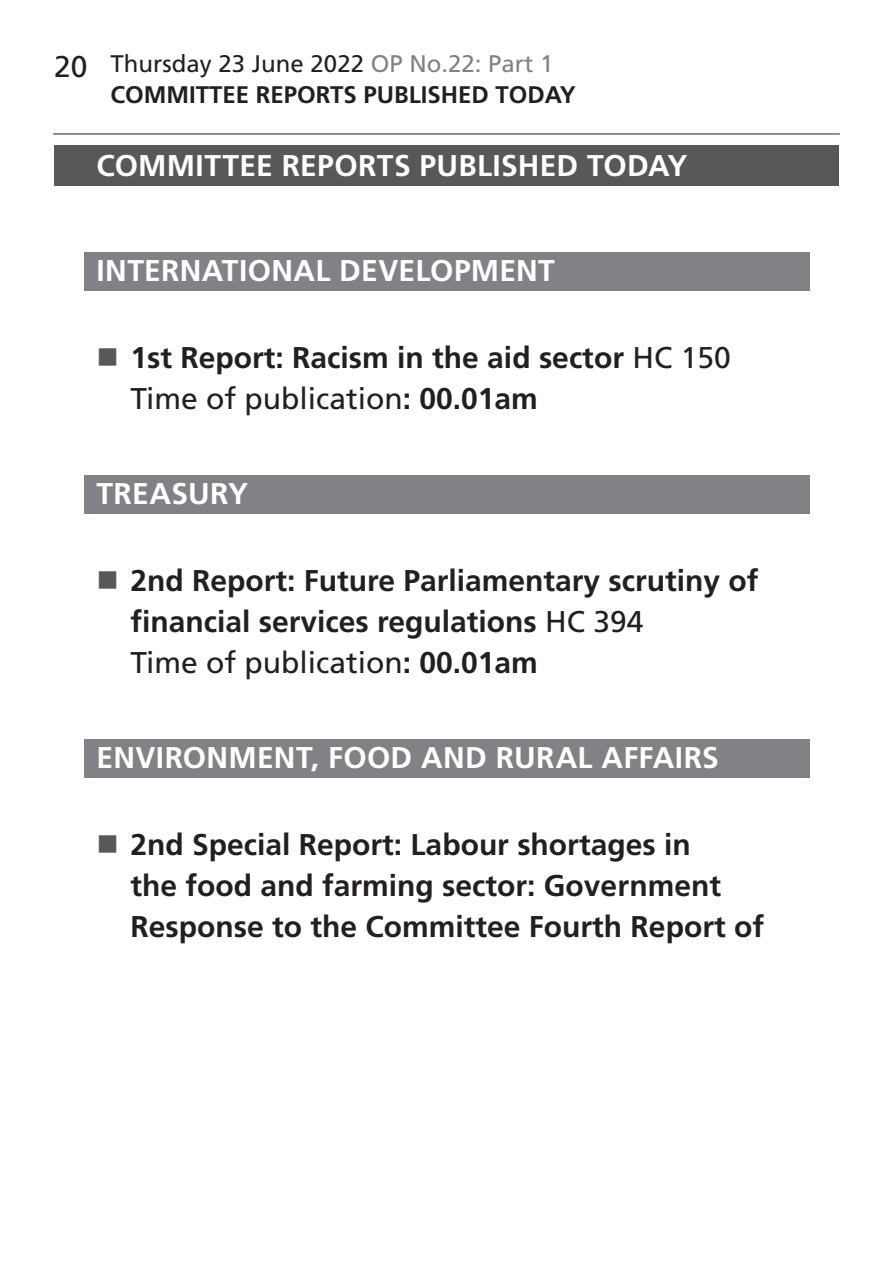
<style>
.page{position:relative;width:893px;height:1263px;background:#fff}
.page>*{position:absolute;margin:0;border:0;box-sizing:border-box;transform-origin:0 0}
.t1{font:700 30px/41px "Frutiger LT Std";color:#231f20}
.Heading2Grey{font:700 30px "Frutiger LT Std";letter-spacing:.01em;color:#fff}
.Heading1Grey{font:700 30px "Frutiger LT Std";letter-spacing:.01em;color:#fff}
.t2{font:24px/31.2px "Frutiger LT Std";color:#231f20}
.t3{font:700 24px "Frutiger LT Std";color:#231f20}
.s1{font-size:30px}
.s2{color:#808285}
.s3{font-weight:700}
.s4{font-weight:400}
</style>
<div class="page">
<hr style="left:53px;top:134px;width:787px;height:1px;background:#231f20">
<div style="left:54px;top:146px;width:785px;height:40px;background:#57585a"></div>
<div style="left:84px;top:252px;width:725px;height:38px;background:#808285"></div>
<div style="left:84px;top:475px;width:725px;height:39px;background:#808285"></div>
<div style="left:84px;top:739px;width:725px;height:39px;background:#808285"></div>
<p class="t2" style="left:111px;top:48px;width:444px;text-indent:-57px"><span class="s1">20</span> Thursday 23 June 2022 <span class="s2">OP No.22: Part 1<br></span><span class="s3">Committee</span></p>
<p class="t3" style="left:256px;top:81px;width:74px">Reports</p>
<p class="t3" style="left:364px;top:81px;width:28px">Published</p>
<p class="t3" style="left:496px;top:81px;width:49px">Today</p>
<p class="Heading1Grey" style="left:97px;top:148px;width:592px">COMMITTEE REPORTS PUBLISHED TODAY</p>
<p class="Heading2Grey" style="left:97px;top:253px;width:460px">INTERNATIONAL DEVELOPMENT</p>
<p class="t1" style="left:131px;top:337px;width:602px">1st Report: Racism in the aid sector <span class="s4">HC 150<br>Time of publication</span>: 00.01am</p>
<p class="Heading2Grey" style="left:97px;top:476px;width:153px">TREASURY</p>
<p class="t1" style="left:131px;top:560px;width:629px">2nd Report: Future Parliamentary scrutiny of financial services regulations <span class="s4">HC 394<br>Time of publication</span>: 00.01am</p>
<p class="Heading2Grey" style="left:97px;top:740px;width:624px">ENVIRONMENT, FOO D AND RURAL AFFAIRS</p>
<p class="t1" style="left:131px;top:825px;width:635px">2nd Special Report: Labour shortages in<br>the food and farming sector: Government<br>Response to the Committee Fourth Report of</p>
</div>
